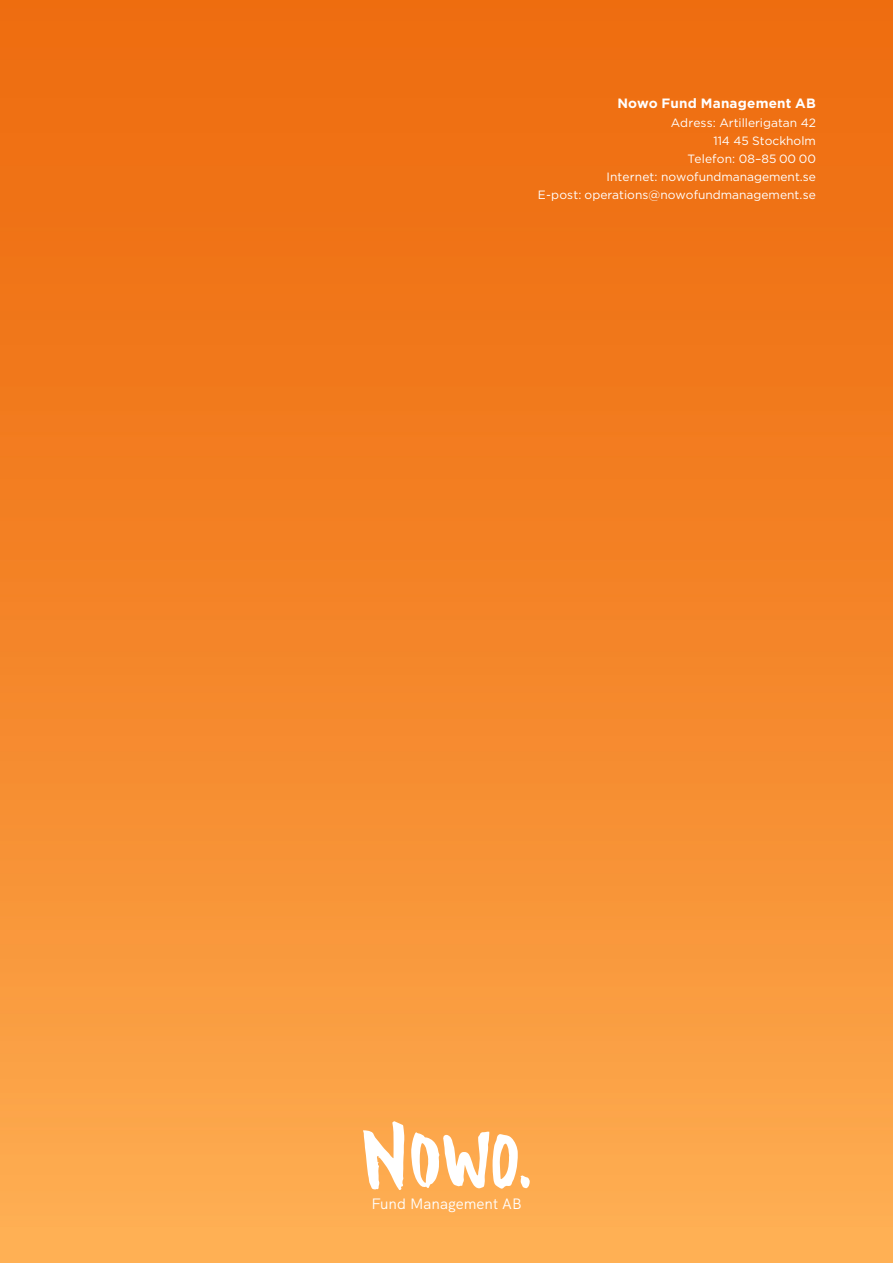
<style>
.page{position:relative;width:893px;height:1263px;background:#fff}
.page>*{position:absolute;margin:0;border:0;box-sizing:border-box;transform-origin:0 0}
.t1{font:15px "HK Grotesk";color:#fff}
.t2{font:700 13.5px "Gotham";letter-spacing:.015em;color:#fff}
.t3{font:12px "Gotham";color:#fff}
</style>
<div class="page">
<img style="left:0;top:0;width:893px;height:1263px">
<svg style="left:363px;top:1121px;width:42px;height:69px"></svg>
<svg style="left:411px;top:1131px;width:119px;height:58px"></svg>
<p class="t2" style="left:617px;top:94px;width:200px">Nowo Fund Management AB</p>
<p class="t3" style="left:671px;top:115px;width:147px">Adress: Artillerigatan 42</p>
<p class="t3" style="left:713px;top:133px;width:104px">114 45 Stockholm</p>
<p class="t3" style="left:687px;top:151px;width:130px">Telefon: 08–85 00 00</p>
<p class="t3" style="left:606px;top:169px;width:211px">Internet: nowofundmanagement.se</p>
<p class="t3" style="left:538px;top:187px;width:279px">E-post: operations@nowofundmanagement.se</p>
<p class="t1" style="left:371px;top:1192px;width:152px">Fund Management AB</p>
</div>
